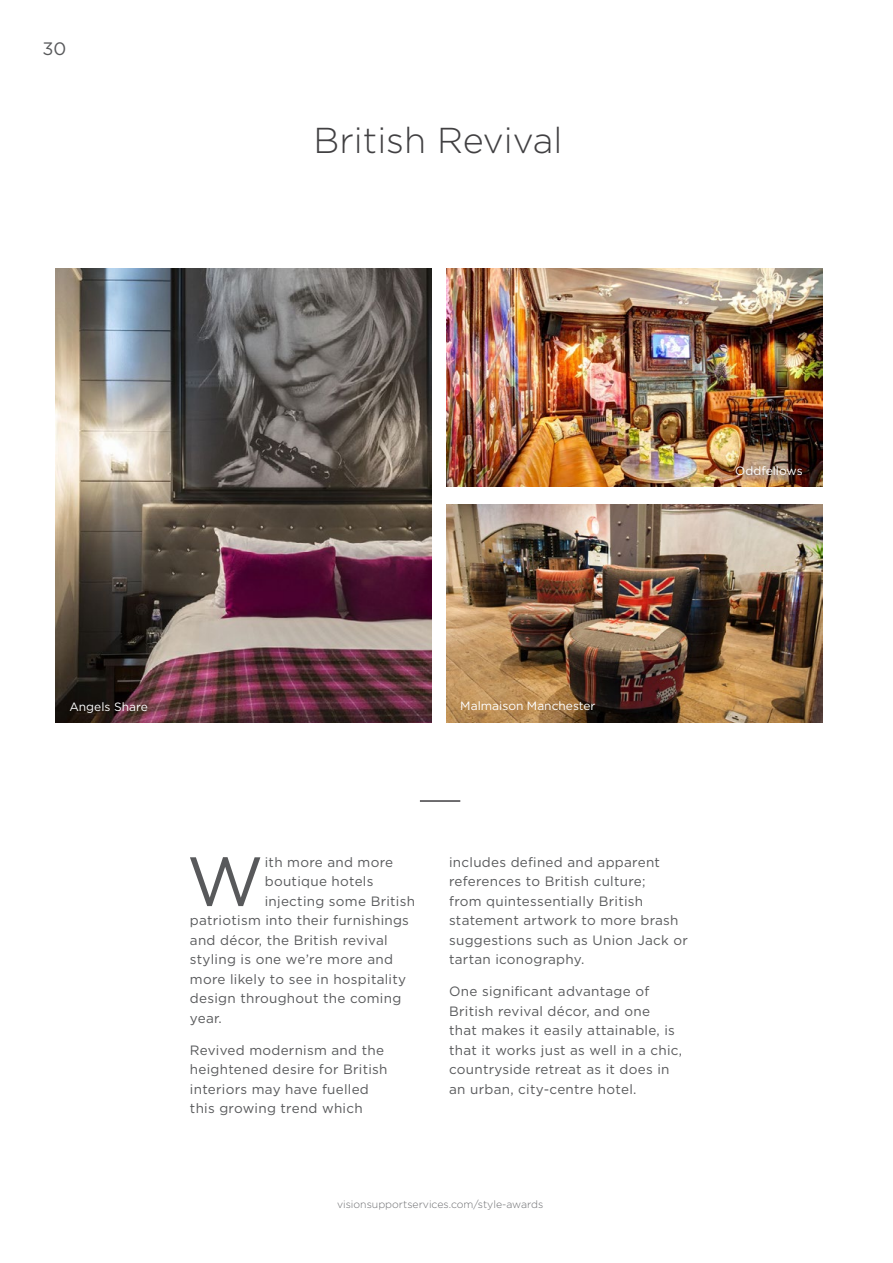
<style>
.page{position:relative;width:893px;height:1263px;background:#fff}
.page>*{position:absolute;margin:0;border:0;box-sizing:border-box;transform-origin:0 0}
.t1{font:69.15px "Gotham";color:#58595b}
.t2{font:300 36px "Gotham";color:#414042}
.t3{font:18px "Gotham";color:#58595b}
.t4{font:13.5px/19.5px "Gotham";letter-spacing:.02em;color:#58595b}
.t5{font:12px "Gotham";color:#fff}
.t6{font:300 10.5px "Gotham";color:#6d6e71}
</style>
<div class="page">
<img style="left:55px;top:269px;width:376px;height:454px">
<hr style="left:420px;top:800px;width:40px;height:2px;background:#414042">
<img style="left:446px;top:505px;width:376px;height:218px">
<img style="left:446px;top:269px;width:376px;height:218px">
<h3 class="t3" style="left:43px;top:39px;width:25px">30</h3>
<h2 class="t2" style="left:314px;top:121px;width:250px">British Revival</h2>
<p class="t5" style="left:735px;top:464px;width:69px">Oddfellows</p>
<p class="t5" style="left:69px;top:700px;width:80px">Angels Share</p>
<p class="t5" style="left:460px;top:699px;width:137px">Malmaison Manchester</p>
<h1 class="t1" style="left:187px;top:843px;width:78px">W</h1>
<p class="t4" style="left:265px;top:852px;width:130px">ith more and more</p>
<p class="t4" style="left:265px;top:871px;width:110px">boutique hotels</p>
<p class="t4" style="left:265px;top:891px;width:152px">injecting some British</p>
<p class="t4" style="left:190px;top:910px;width:221px">patriotism into their furnishings</p>
<p class="t4" style="left:190px;top:930px;width:199px">and décor, the British revival</p>
<p class="t4" style="left:190px;top:949px;width:205px">styling is one we’re more and</p>
<p class="t4" style="left:190px;top:969px;width:218px">more likely to see in hospitality</p>
<p class="t4" style="left:190px;top:988px;width:213px">design throughout the coming</p>
<p class="t4" style="left:190px;top:1008px;width:34px">year.</p>
<p class="t4" style="left:190px;top:1040px;width:199px">Revived modernism and the heightened desire for British interiors may have fuelled this growing trend which</p>
<p class="t4" style="left:449px;top:852px;width:240px">includes defined and apparent references to British culture;<br>from quintessentially British statement artwork to more brash suggestions such as Union Jack or tartan iconography.</p>
<p class="t4" style="left:449px;top:982px;width:235px">One significant advantage of<br>British revival décor, and one<br>that makes it easily attainable, is that it works just as well in a chic, countryside retreat as it does in an urban, city-centre hotel.</p>
<p class="t6" style="left:337px;top:1198px;width:208px">visionsupportservices.com/style-awards</p>
</div>
